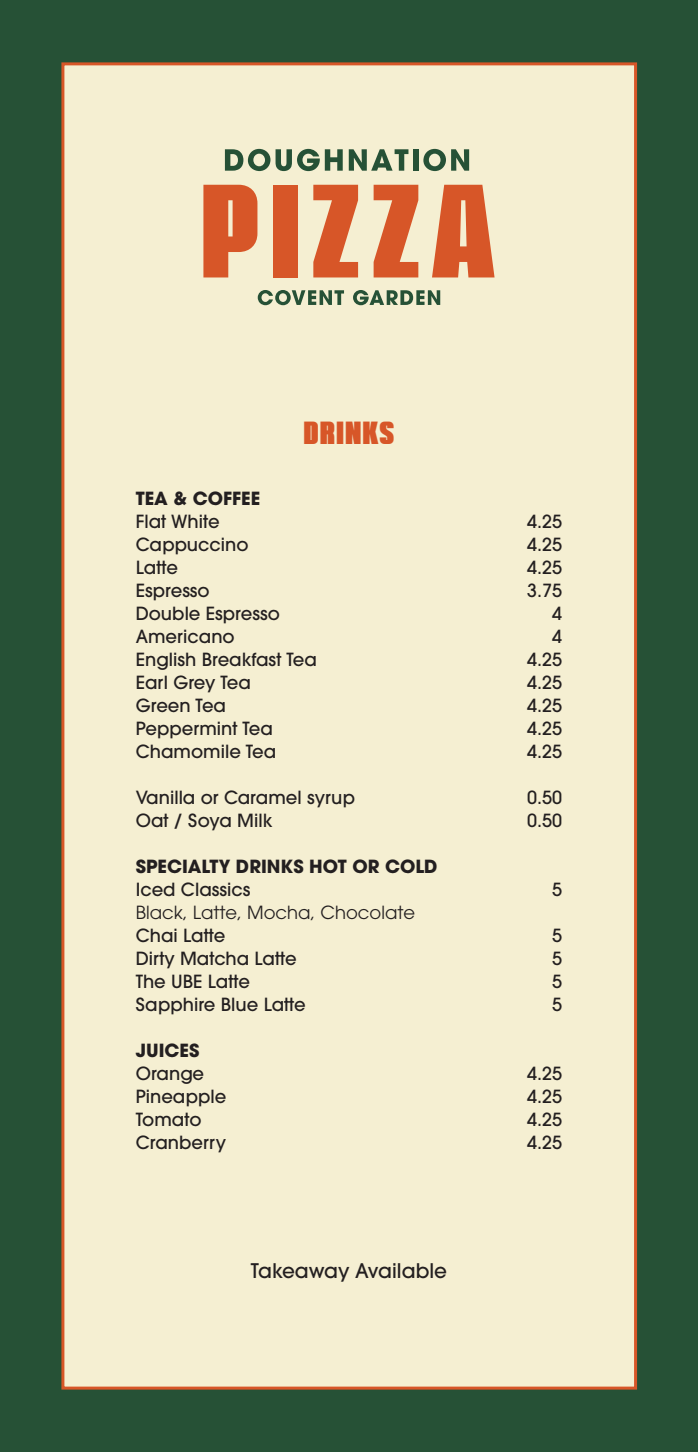
<style>
.page{position:relative;width:698px;height:1452px;background:#fff}
.page>*{position:absolute;margin:0;border:0;box-sizing:border-box;transform-origin:0 0}
.Headers{font:32px "Memesique";letter-spacing:.05em;color:#d75628}
.t1{font:500 20px "ITC Avant Garde Pro";color:#231f20}
.t2{font:500 18px "ITC Avant Garde Pro";color:#231f20}
.t3{font:700 18px "ITC Avant Garde Pro";color:#231f20}
.t4{font:18px/23px "ITC Avant Garde Pro";color:#231f20}
.s1{font-weight:500}
</style>
<div class="page">
<div style="left:0;top:0;width:697px;height:1451px;background:#265136"></div>
<div style="left:61px;top:62px;width:575px;height:1327px;background:#f5efd2;border:3px solid #d75628"></div>
<svg style="left:203px;top:185px;width:54px;height:92px"></svg>
<div style="left:273px;top:185px;width:25px;height:92px;background:#d75628"></div>
<svg style="left:313px;top:185px;width:45px;height:92px"></svg>
<svg style="left:373px;top:185px;width:45px;height:92px"></svg>
<svg style="left:432px;top:185px;width:62px;height:92px"></svg>
<svg style="left:225px;top:149px;width:117px;height:22px"></svg>
<svg style="left:348px;top:149px;width:60px;height:22px"></svg>
<div style="left:412px;top:149px;width:6px;height:22px;background:#265136"></div>
<svg style="left:423px;top:149px;width:46px;height:22px"></svg>
<svg style="left:257px;top:290px;width:87px;height:15px"></svg>
<svg style="left:353px;top:290px;width:87px;height:15px"></svg>
<p class="Headers" style="left:303px;top:413px;width:92px">DRINKS</p>
<p class="t3" style="left:136px;top:486px;width:126px">TEA &amp; COFFEE</p>
<p class="t2" style="left:136px;top:510px;width:85px">Flat White</p>
<p class="t2" style="left:136px;top:533px;width:114px">Cappuccino</p>
<p class="t2" style="left:136px;top:556px;width:44px">Latte</p>
<p class="t2" style="left:136px;top:579px;width:75px">Espresso</p>
<p class="t2" style="left:136px;top:602px;width:145px">Double Espresso</p>
<p class="t2" style="left:136px;top:625px;width:100px">Americano</p>
<p class="t2" style="left:136px;top:648px;width:182px">English Breakfast Tea</p>
<p class="t2" style="left:136px;top:671px;width:116px">Earl Grey Tea</p>
<p class="t2" style="left:136px;top:694px;width:92px">Green Tea</p>
<p class="t2" style="left:136px;top:717px;width:138px">Peppermint Tea</p>
<p class="t2" style="left:136px;top:740px;width:142px">Chamomile Tea</p>
<p class="t2" style="left:136px;top:786px;width:221px">Vanilla or Caramel syrup</p>
<p class="t2" style="left:136px;top:809px;width:138px">Oat / Soya Milk</p>
<p class="t3" style="left:136px;top:854px;width:303px">SPECIALTY DRINKS HOT OR COLD</p>
<p class="t4" style="left:136px;top:877px;width:281px"><span class="s1">Iced Classics<br></span>Black, Latte, Mocha, Chocolate</p>
<p class="t2" style="left:136px;top:924px;width:91px">Chai Latte</p>
<p class="t2" style="left:136px;top:947px;width:162px">Dirty Matcha Latte</p>
<p class="t2" style="left:136px;top:970px;width:116px">The UBE Latte</p>
<p class="t2" style="left:136px;top:993px;width:171px">Sapphire Blue Latte</p>
<p class="t3" style="left:136px;top:1038px;width:65px">JUICES</p>
<p class="t2" style="left:136px;top:1062px;width:70px">Orange</p>
<p class="t2" style="left:136px;top:1085px;width:92px">Pineapple</p>
<p class="t2" style="left:136px;top:1108px;width:67px">Tomato</p>
<p class="t2" style="left:136px;top:1131px;width:92px">Cranberry</p>
<p class="t1" style="left:251px;top:1258px;width:198px">Takeaway Available</p>
<p class="t2" style="left:527px;top:510px;width:36px">4.25</p>
<p class="t2" style="left:527px;top:533px;width:36px">4.25</p>
<p class="t2" style="left:527px;top:556px;width:36px">4.25</p>
<p class="t2" style="left:527px;top:579px;width:36px">3.75</p>
<p class="t2" style="left:552px;top:602px;width:11px">4</p>
<p class="t2" style="left:552px;top:625px;width:11px">4</p>
<p class="t2" style="left:527px;top:648px;width:36px">4.25</p>
<p class="t2" style="left:527px;top:671px;width:36px">4.25</p>
<p class="t2" style="left:527px;top:694px;width:36px">4.25</p>
<p class="t2" style="left:527px;top:717px;width:36px">4.25</p>
<p class="t2" style="left:527px;top:740px;width:36px">4.25</p>
<p class="t2" style="left:527px;top:786px;width:36px">0.50</p>
<p class="t2" style="left:527px;top:809px;width:36px">0.50</p>
<p class="t2" style="left:552px;top:878px;width:11px">5</p>
<p class="t2" style="left:552px;top:924px;width:11px">5</p>
<p class="t2" style="left:552px;top:947px;width:11px">5</p>
<p class="t2" style="left:552px;top:970px;width:11px">5</p>
<p class="t2" style="left:552px;top:993px;width:11px">5</p>
<p class="t2" style="left:527px;top:1062px;width:36px">4.25</p>
<p class="t2" style="left:527px;top:1085px;width:36px">4.25</p>
<p class="t2" style="left:527px;top:1108px;width:36px">4.25</p>
<p class="t2" style="left:527px;top:1131px;width:36px">4.25</p>
</div>
